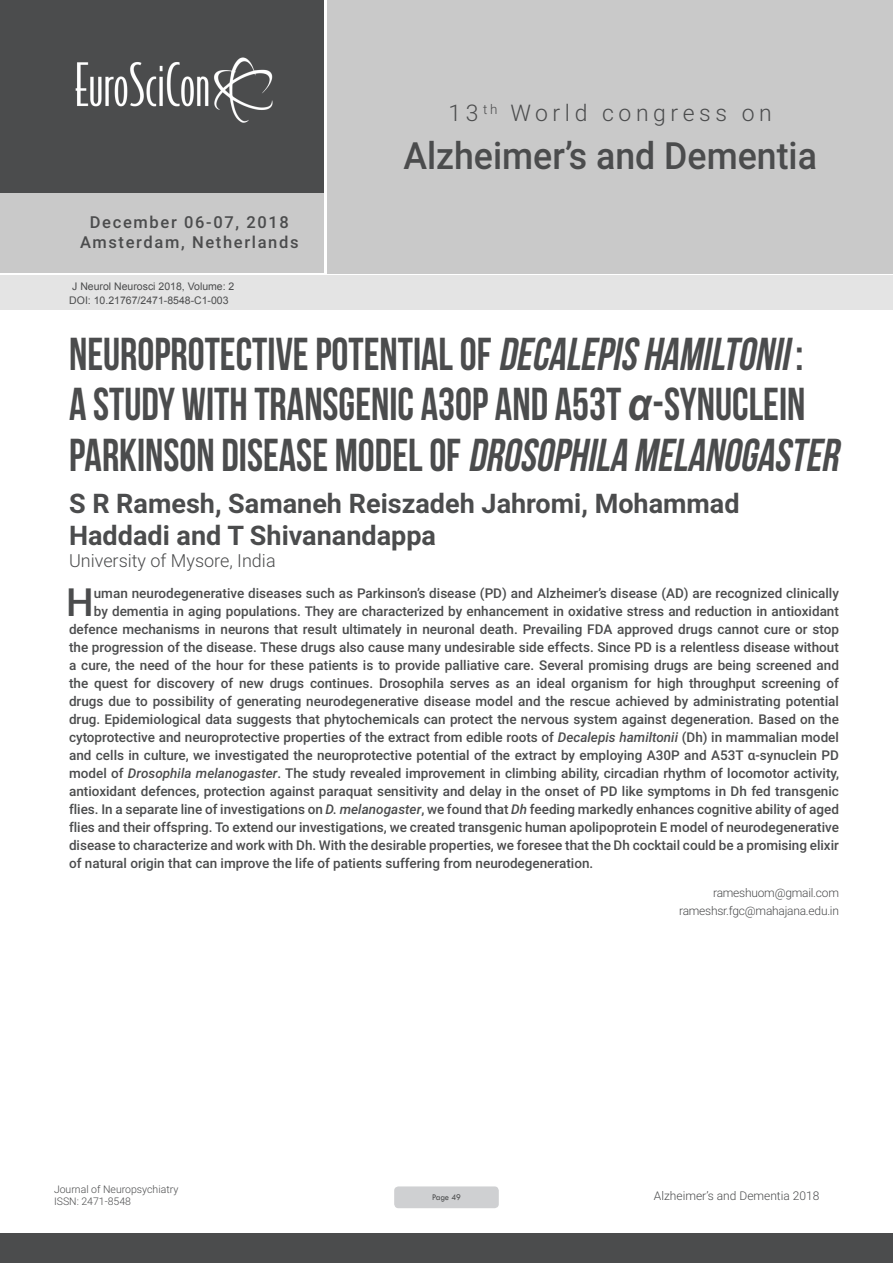
<style>
.page{position:relative;width:893px;height:1263px;background:#fff}
.page>*{position:absolute;margin:0;border:0;box-sizing:border-box;transform-origin:0 0}
.t1{font:46.05px/50.7px "Bebas Neue";color:#4b4c4d;scale:.93 1}
.Abstract{font:500 38.85px "Roboto";color:#4b4c4d}
.t2{font:500 37.5px "Roboto";color:#4b4c4d;scale:.95 1}
.t3{font:700 27px/32.4px "Roboto";color:#4b4c4d}
.t4{font:300 22.95px "Roboto";letter-spacing:.2em;color:#4b4c4d}
.t5{font:300 18px "Roboto";color:#4b4c4d}
.t6{font:500 16.5px/19.8px "Roboto";letter-spacing:.1em;color:#4b4c4d;text-align:center}
.Abstract-2{font:500 13.5px "Roboto";color:#4b4c4d}
.Biography{font:300 12px "Roboto";letter-spacing:-.02em;color:#4b4c4d}
.Biography-2{font:300 12px "Roboto";color:#4b4c4d}
.t7{font:10.5px "Arial";color:#4b4c4d}
.t8{font:300 10.5px/12.6px "Roboto";color:#4b4c4d}
.t9{font:9px "Tw Cen";letter-spacing:-.02em;color:#4b4c4d;scale:.95 1}
.s1{font-style:italic}
.s2{font-family:"Roboto";font-weight:700;font-style:italic}
</style>
<div class="page">
<div style="left:0;top:0;width:323px;height:193px;background:#4b4c4d"></div>
<div style="left:1px;top:193px;width:323px;height:80px;background:#c9c9c9"></div>
<div style="left:327px;top:0;width:566px;height:273px;background:#c9c9c9"></div>
<img style="left:75px;top:57px;width:198px;height:66px">
<div style="left:0;top:1233px;width:893px;height:30px;background:#4b4c4d"></div>
<div style="left:1px;top:275px;width:892px;height:35px;background:#e4e4e4"></div>
<div style="left:394px;top:1186px;width:105px;height:22px;background:#cfd0d2;border-radius:4px"></div>
<p class="t6" style="left:80px;top:211px;width:220px">December 06-07, 2018<br>Amsterdam, Netherlands</p>
<p class="t7" style="left:72px;top:279px;width:164px">J Neurol Neurosci 2018, Volume: 2</p>
<p class="t7" style="left:69px;top:293px;width:161px">DOI: 10.21767/2471-8548-C1-003</p>
<h3 class="t4" style="left:448px;top:97px;width:325px">13 <sup>th</sup> World congress on</h3>
<h3 class="t2" style="left:403px;top:129px;width:437px">Alzheimer’s and Dementia</h3>
<p class="t1" style="left:69px;top:328px;width:838px">NEUROPROTECTIVE POTENTIAL OF <span class="s1">DECALEPISHAMILTONII</span>:<br>A STUDY WITH TRANSGENIC A30P AND A53T <span class="s2">α</span>-SYNUCLEIN<br>P A R K I N S O N D I S E A S E M O D E L O F <span class="s1">DROSOPHILA MELANOGASTER</span></p>
<p class="t3" style="left:69px;top:486px;width:672px">S R Ramesh, Samaneh Reiszadeh Jahromi, Mohammad<br>Haddadi and T Shivanandappa</p>
<p class="t5" style="left:69px;top:548px;width:208px">University of Mysore, India</p>
<p class="Abstract" style="left:66px;top:575px;width:29px">H</p>
<p class="Abstract-2" style="left:94px;top:584px;width:747px">uman neurodegenerative diseases such as Parkinson’s disease (PD) and Alzheimer’s disease (AD) are recognized clinically</p>
<p class="Abstract-2" style="left:94px;top:602px;width:747px">by dementia in aging populations. They are characterized by enhancement in oxidative stress and reduction in antioxidant</p>
<p class="Abstract-2" style="left:69px;top:620px;width:771px">defence mechanisms in neurons that result ultimately in neuronal death. Prevailing FDA approved drugs cannot cure or stop</p>
<p class="Abstract-2" style="left:69px;top:638px;width:771px">the progression of the disease. These drugs also cause many undesirable side effects. Since PD is a relentless disease without</p>
<p class="Abstract-2" style="left:69px;top:656px;width:771px">a cure, the need of the hour for these patients is to provide palliative care. Several promising drugs are being screened and</p>
<p class="Abstract-2" style="left:69px;top:674px;width:771px">the quest for discovery of new drugs continues. Drosophila serves as an ideal organism for high throughput screening of</p>
<p class="Abstract-2" style="left:69px;top:692px;width:771px">drugs due to possibility of generating neurodegenerative disease model and the rescue achieved by administrating potential</p>
<p class="Abstract-2" style="left:69px;top:710px;width:771px">drug. Epidemiological data suggests that phytochemicals can protect the nervous system against degeneration. Based on the</p>
<p class="Abstract-2" style="left:69px;top:728px;width:771px">cytoprotective and neuroprotective properties of the extract from edible roots of <span class="s1">Decalepis hamiltonii</span> (Dh) in mammalian model</p>
<p class="Abstract-2" style="left:69px;top:746px;width:771px">and cells in culture, we investigated the neuroprotective potential of the extract by employing A30P and A53T α-synuclein PD</p>
<p class="Abstract-2" style="left:69px;top:764px;width:771px">model of <span class="s1">Drosophila melanogaster</span>. The study revealed improvement in climbing ability, circadian rhythm of locomotor activity,</p>
<p class="Abstract-2" style="left:69px;top:782px;width:771px">antioxidant defences, protection against paraquat sensitivity and delay in the onset of PD like symptoms in Dh fed transgenic</p>
<p class="Abstract-2" style="left:69px;top:800px;width:771px">flies. In a separate line of investigations on <span class="s1">D. melanogaster</span>, we found that <span class="s1">Dh</span> feeding markedly enhances cognitive ability of aged</p>
<p class="Abstract-2" style="left:69px;top:818px;width:771px">flies and their offspring. To extend our investigations, we created transgenic human apolipoprotein E model of neurodegenerative</p>
<p class="Abstract-2" style="left:69px;top:836px;width:771px">disease to characterize and work with Dh. With the desirable properties, we foresee that the Dh cocktail could be a promising elixir</p>
<p class="Abstract-2" style="left:69px;top:854px;width:526px">of natural origin that can improve the life of patients suffering from neurodegeneration.</p>
<p class="Biography" style="left:713px;top:884px;width:127px">rameshuom@gmail.com</p>
<p class="Biography" style="left:679px;top:902px;width:161px">rameshsr.fgc@mahajana.edu.in</p>
<p class="t8" style="left:54px;top:1182px;width:126px">Journal of Neuropsychiatry<br>ISSN: 2471-8548</p>
<p class="Biography-2" style="left:654px;top:1187px;width:167px">Alzheimer’s and Dementia 2018</p>
<p class="t9" style="left:432px;top:1192px;width:32px">Page 49</p>
</div>
